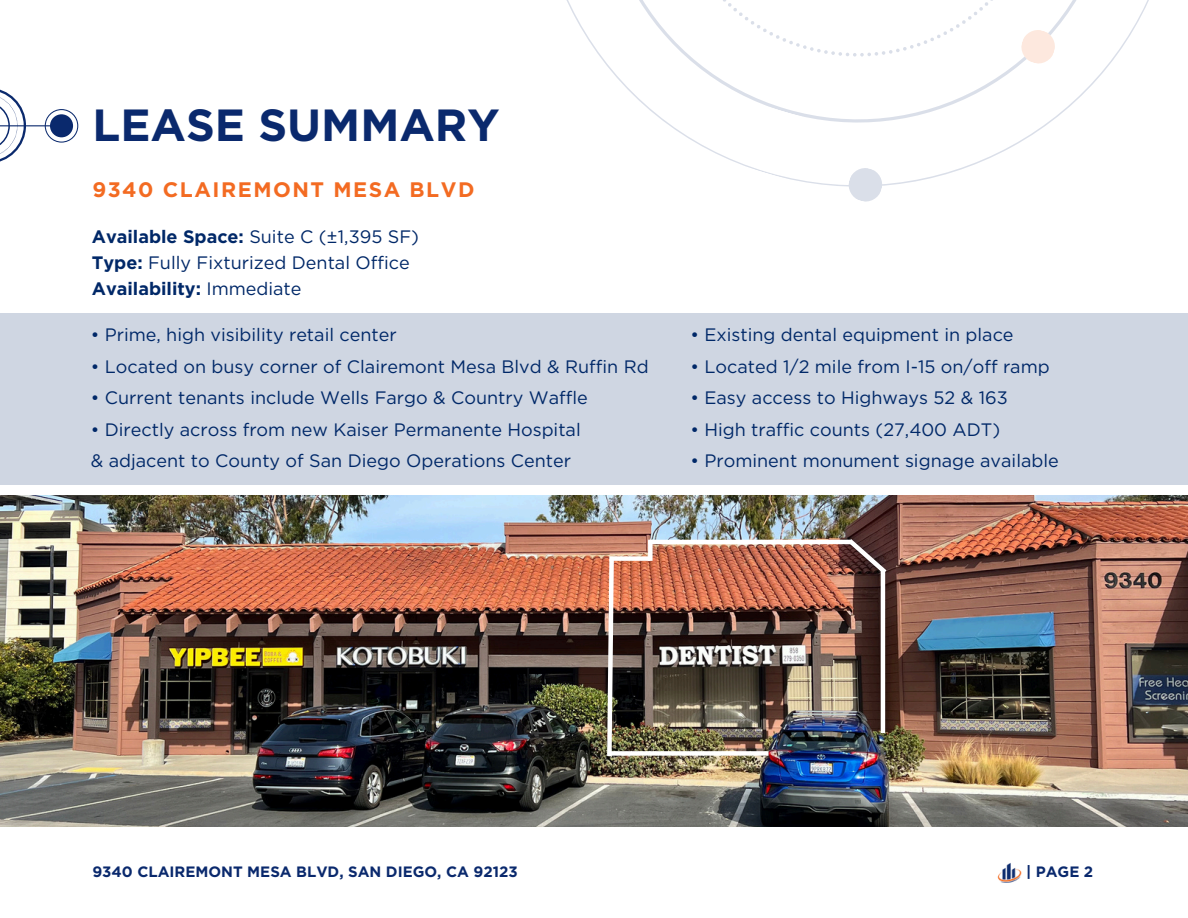
<style>
.page{position:relative;width:1188px;height:918px;background:#fff}
.page>*{position:absolute;margin:0;border:0;box-sizing:border-box;transform-origin:0 0}
.t1{font:700 45px "Gotham";color:#0a296d}
.t2{font:700 21px "Gotham";letter-spacing:.07em;color:#f36b22}
.t3{font:18px/31.5px "Gotham";color:#002868}
.t4{font:700 18px "Gotham";color:#002868}
.t5{font:700 15px "Gotham";color:#0a296d}
.s1{font-weight:700}
.s2{font-weight:400}
</style>
<div class="page">
<hr style="left:0;top:125px;width:67px;height:1px;background:#0a296d">
<svg style="left:45px;top:109px;width:33px;height:34px"></svg>
<svg style="left:0;top:89px;width:26px;height:73px"></svg>
<img style="left:997px;top:863px;width:25px;height:20px">
<svg style="left:566px;top:0;width:583px;height:184px"></svg>
<svg style="left:847px;top:166px;width:37px;height:36px"></svg>
<svg style="left:1019px;top:28px;width:38px;height:37px"></svg>
<img style="left:0;top:496px;width:1188px;height:331px">
<div style="left:0;top:314px;width:1188px;height:171px;background:#cfd6e2"></div>
<svg style="left:843px;top:534px;width:48px;height:44px;background:#5c403e"></svg>
<hr style="left:881px;top:570px;width:4px;height:163px;background:#fff">
<hr style="left:648px;top:540px;width:203px;height:4px;background:#fff">
<img style="left:605px;top:554px;width:11px;height:207px">
<div style="left:609px;top:556px;width:41px;height:5px;background:#fff"></div>
<div style="left:648px;top:541px;width:5px;height:20px;background:#fff"></div>
<div style="left:609px;top:751px;width:160px;height:5px;background:#fff"></div>
<p class="t1" style="left:92px;top:98px;width:409px">LEASE SUMMARY</p>
<p class="t2" style="left:92px;top:176px;width:384px">9340 CLAIREMONT MESA BLVD</p>
<p class="t3" style="left:92px;top:221px;width:329px"><span class="s1">Available Space:</span> Suite C (±1,395 SF)</p>
<h1 class="t3" style="left:92px;top:247px;width:319px"><span class="s1">Type:</span> Fully Fixturized Dental Office</h1>
<h2 class="t4" style="left:92px;top:278px;width:211px">Availability: <span class="s2">Immediate</span></h2>
<h3 class="t3" style="left:91px;top:319px;width:308px">• Prime, high visibility retail center</h3>
<h3 class="t3" style="left:91px;top:350px;width:559px">• Located on busy corner of Clairemont Mesa Blvd &amp; Ruffin Rd</h3>
<h3 class="t3" style="left:91px;top:382px;width:499px">• Current tenants include Wells Fargo &amp; Country Waffle</h3>
<h3 class="t3" style="left:91px;top:413px;width:492px">• Directly across from new Kaiser Permanente Hospital &amp; adjacent to County of San Diego Operations Center</h3>
<h3 class="t3" style="left:690px;top:319px;width:325px">• Existing dental equipment in place</h3>
<h3 class="t3" style="left:690px;top:350px;width:361px">• Located 1/2 mile from I-15 on/off ramp</h3>
<h3 class="t3" style="left:690px;top:382px;width:319px">• Easy access to Highways 52 &amp; 163</h3>
<h3 class="t3" style="left:690px;top:413px;width:311px">• High traffic counts (27,400 ADT)</h3>
<h3 class="t3" style="left:690px;top:445px;width:370px">• Prominent monument signage available</h3>
<p class="t5" style="left:92px;top:862px;width:427px">9340 CLAIREMONT MESA BLVD, SAN DIEGO, CA 92123</p>
<p class="t5" style="left:1026px;top:862px;width:69px">| PAGE 2</p>
</div>
